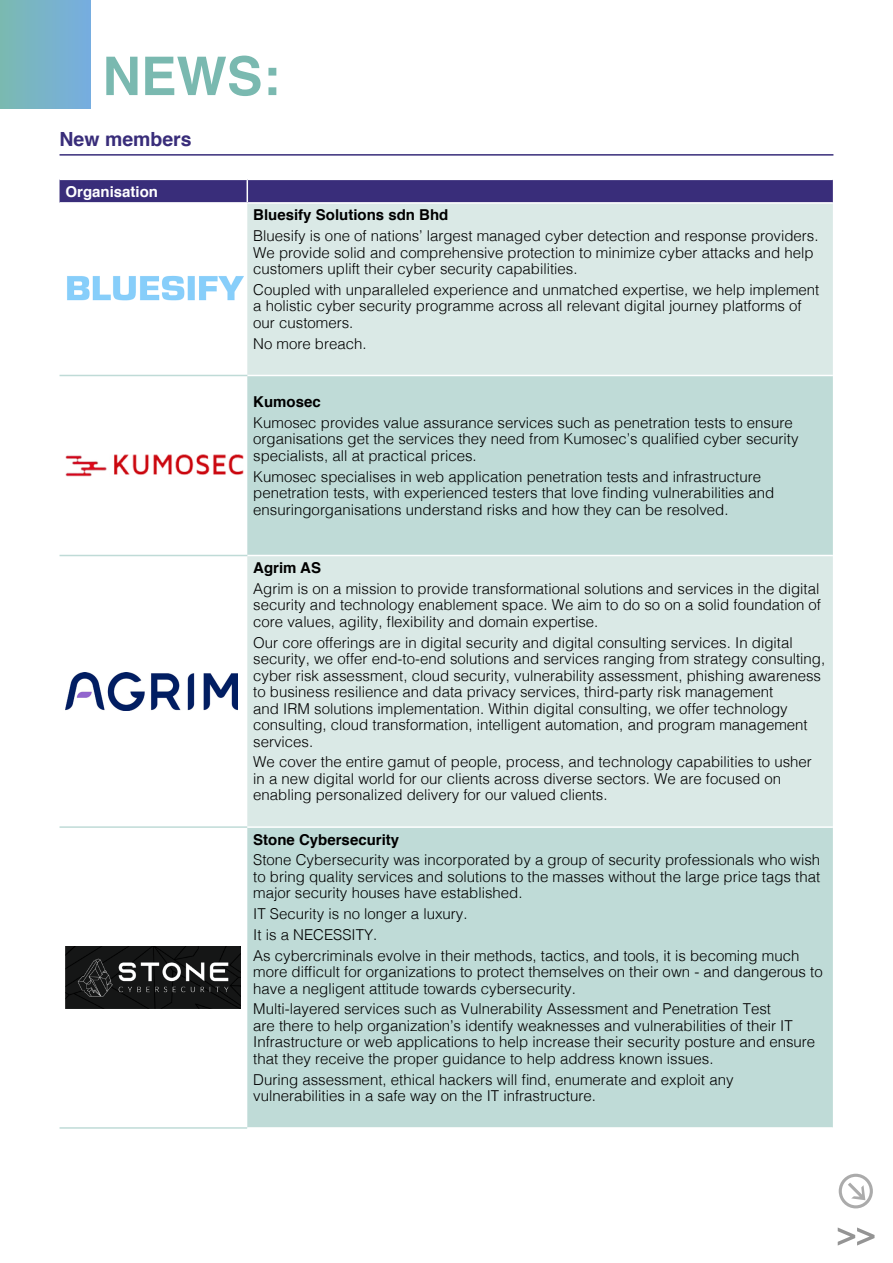
<style>
.page{position:relative;width:893px;height:1263px;background:#fff}
.page>*{position:absolute;margin:0;border:0;box-sizing:border-box;transform-origin:0 0}
.Normal_wrd_1{font:700 53.4px "Helvetica";color:#7ab9b0}
.Normal_wrd_1-2{font:700 19.5px "Helvetica";color:#392d7a}
.t1{font:300 15px/16.5px "Helvetica";color:#000}
.t2{font:700 15px "Helvetica";color:#000}
.t3{font:700 15px "Helvetica";color:#fff}
</style>
<div class="page">
<div style="left:839px;top:1174px;width:34px;height:34px;border:3px solid #000;border-radius:50%"></div>
<svg style="left:848px;top:1183px;width:17px;height:17px"></svg>
<svg style="left:838px;top:1227px;width:36px;height:18px"></svg>
<hr style="left:60px;top:154px;width:773px;height:2px;background:#392d7a">
<div style="left:247px;top:204px;width:586px;height:171px;background:#dae9e6"></div>
<svg style="left:247px;top:376px;width:586px;height:751px;background:#c8e0dc"></svg>
<svg style="left:60px;top:179px;width:773px;height:23px;background:#423780"></svg>
<hr style="left:247px;top:555px;width:586px;height:1px;background:#fff">
<hr style="left:60px;top:375px;width:187px;height:1px;background:#bfdbd7">
<hr style="left:60px;top:555px;width:187px;height:1px;background:#bfdbd7">
<hr style="left:60px;top:826px;width:187px;height:2px;background:#bfdbd7">
<hr style="left:60px;top:1127px;width:187px;height:2px;background:#bfdbd7">
<hr style="left:247px;top:826px;width:586px;height:2px;background:#fff">
<img style="left:67px;top:275px;width:176px;height:26px">
<img style="left:66px;top:454px;width:177px;height:22px">
<img style="left:66px;top:672px;width:172px;height:38px">
<img style="left:66px;top:947px;width:174px;height:61px">
<div style="left:0;top:0;width:90px;height:109px;background:linear-gradient(to right,#7bbab1,#77ade0)"></div>
<p class="Normal_wrd_1" style="left:102px;top:40px;width:179px">NEWS:</p>
<p class="Normal_wrd_1-2" style="left:60px;top:125px;width:134px">New members</p>
<p class="t3" style="left:66px;top:181px;width:94px">Organisation</p>
<p class="t2" style="left:253px;top:205px;width:197px">Bluesify Solutions sdn Bhd</p>
<p class="t1" style="left:253px;top:227px;width:567px">Bluesify is one of nations’ largest managed cyber detection and response providers.<br>We provide solid and comprehensive protection to minimize cyber attacks and help customers uplift their cyber security capabilities.</p>
<p class="t1" style="left:253px;top:280px;width:568px">Coupled with unparalleled experience and unmatched expertise, we help implement a holistic cyber security programme across all relevant digital journey platforms of our customers.</p>
<p class="t1" style="left:253px;top:334px;width:115px">No more breach.</p>
<p class="t2" style="left:253px;top:392px;width:69px">Kumosec</p>
<p class="t1" style="left:253px;top:413px;width:547px">Kumosec provides value assurance services such as penetration tests to ensure organisations get the services they need from Kumosec’s qualified cyber security specialists, all at practical prices.</p>
<p class="t1" style="left:253px;top:467px;width:523px">Kumosec specialises in web application penetration tests and infrastructure penetration tests, with experienced testers that love finding vulnerabilities and ensuringorganisations understand risks and how they can be resolved.</p>
<p class="t2" style="left:253px;top:557px;width:69px">Agrim AS</p>
<p class="t1" style="left:253px;top:579px;width:569px;text-align:justify">Agrim is on a mission to provide transformational solutions and services in the digital security and technology enablement space. We aim to do so on a solid foundation of core values, agility, flexibility and domain expertise.</p>
<p class="t1" style="left:253px;top:633px;width:573px">Our core offerings are in digital security and digital consulting services. In digital security, we offer end-to-end solutions and services ranging from strategy consulting, cyber risk assessment, cloud security, vulnerability assessment, phishing awareness to business resilience and data privacy services, third-party risk management<br>and IRM solutions implementation. Within digital consulting, we offer technology consulting, cloud transformation, intelligent automation, and program management services.</p>
<p class="t1" style="left:253px;top:753px;width:560px">We cover the entire gamut of people, process, and technology capabilities to usher in a new digital world for our clients across diverse sectors. We are focused on enabling personalized delivery for our valued clients.</p>
<p class="t2" style="left:253px;top:829px;width:147px">Stone Cybersecurity</p>
<p class="t1" style="left:253px;top:851px;width:568px;text-align:justify">Stone Cybersecurity was incorporated by a group of security professionals who wish to bring quality services and solutions to the masses without the large price tags that major security houses have established.</p>
<p class="t1" style="left:253px;top:904px;width:216px">IT Security is no longer a luxury.</p>
<p class="t1" style="left:253px;top:925px;width:126px">It is a NECESSITY.</p>
<p class="t1" style="left:253px;top:946px;width:571px">As cybercriminals evolve in their methods, tactics, and tools, it is becoming much more difficult for organizations to protect themselves on their own - and dangerous to have a negligent attitude towards cybersecurity.</p>
<p class="t1" style="left:253px;top:1000px;width:563px">Multi-layered services such as Vulnerability Assessment and Penetration Test<br>are there to help organization’s identify weaknesses and vulnerabilities of their IT Infrastructure or web applications to help increase their security posture and ensure that they receive the proper guidance to help address known issues.</p>
<p class="t1" style="left:253px;top:1070px;width:482px">During assessment, ethical hackers will find, enumerate and exploit any vulnerabilities in a safe way on the IT infrastructure.</p>
</div>
